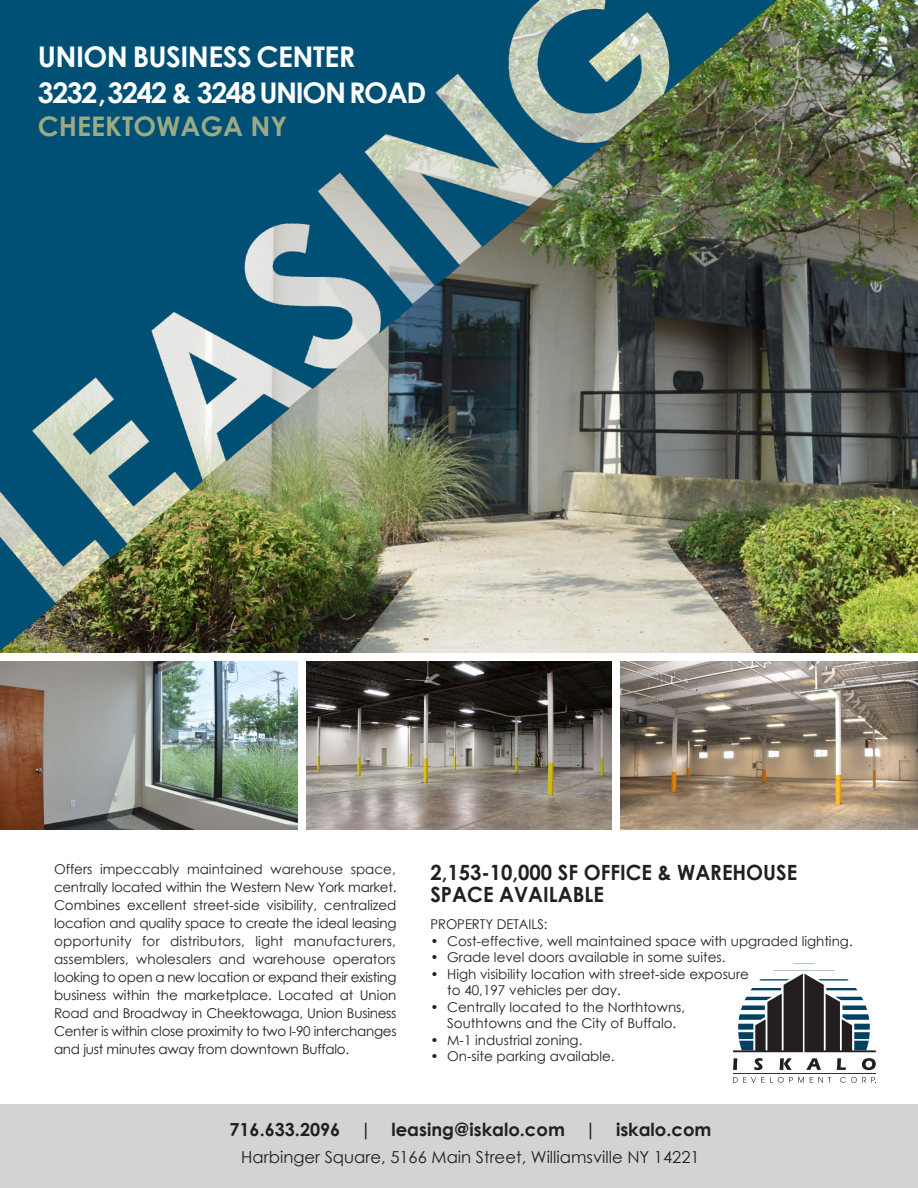
<style>
.page{position:relative;width:918px;height:1188px;background:#fff}
.page>*{position:absolute;margin:0;border:0;box-sizing:border-box;transform-origin:0 0}
.t1{font:700 28.5px/36px "Century Gothic";letter-spacing:-.02em;color:#fff}
.t2{font:700 27px "Century Gothic";color:#9aaa86}
.t3{font:700 21px/22.5px "Century Gothic";color:#231f20;scale:.96 1}
.t4{font:700 18px "Century Gothic";color:#231f20}
.t5{font:16.5px "Century Gothic";color:#231f20}
.t6{font:13.5px/18px "Century Gothic";color:#231f20;text-align:justify}
.t7{font:13.5px "Century Gothic";color:#231f20;scale:.96 1}
</style>
<div class="page">
<img style="left:0;top:716px;width:297px;height:113px">
<img style="left:621px;top:662px;width:297px;height:167px">
<img style="left:307px;top:716px;width:304px;height:113px">
<img style="left:777px;top:0;width:141px;height:652px">
<img style="left:0;top:661px;width:775px;height:55px">
<img style="left:0;top:0;width:777px;height:653px">
<div style="left:0;top:1104px;width:918px;height:84px;background:#d3d3d3"></div>
<hr style="left:733px;top:1073px;width:143px;height:1px;background:#004062">
<svg style="left:733px;top:1058px;width:4px;height:12px"></svg>
<svg style="left:754px;top:1058px;width:9px;height:12px"></svg>
<svg style="left:780px;top:1058px;width:12px;height:12px"></svg>
<svg style="left:806px;top:1058px;width:15px;height:12px"></svg>
<svg style="left:837px;top:1058px;width:9px;height:12px"></svg>
<svg style="left:862px;top:1058px;width:14px;height:12px"></svg>
<svg style="left:733px;top:1077px;width:31px;height:6px"></svg>
<svg style="left:770px;top:1077px;width:34px;height:6px"></svg>
<svg style="left:810px;top:1077px;width:21px;height:6px"></svg>
<svg style="left:840px;top:1077px;width:36px;height:6px"></svg>
<svg style="left:733px;top:970px;width:143px;height:82px"></svg>
<h1 class="t1" style="left:38px;top:37px;width:390px">UNION BUSINESS CENTER<br>3232,3242 &amp; 3248 UNIONROAD</h1>
<h2 class="t2" style="left:38px;top:105px;width:251px">CHEEKTOWAGA NY</h2>
<p class="t6" style="left:54px;top:860px;width:344px">Offers impeccably maintained warehouse space, centrally located within the Western New York market.<br>Combines excellent street-side visibility, centralized location and quality space to create the ideal leasing opportunity for distributors, light manufacturers, assemblers, wholesalers and warehouse operators looking to open a new location or expand their existing business within the marketplace. Located at Union Road and Broadway in Cheektowaga, Union Business Center is within close proximity to two I-90 interchanges and just minutes away from downtown Buffalo.</p>
<h3 class="t3" style="left:430px;top:860px;width:384px">2,153-10,000 SF OFFICE &amp; WAREHOUSE<br>SPACE AVAILABLE</h3>
<p class="t7" style="left:430px;top:915px;width:123px">PROPERTY DETAILS:</p>
<p class="t6" style="left:430px;top:932px;width:424px">• Cost-effective, well maintained space with upgraded lighting.</p>
<p class="t6" style="left:430px;top:948px;width:297px">• Grade level doors available in some suites.</p>
<p class="t6" style="left:447px;top:965px;width:303px;line-height:16.5px;text-indent:-17px">• High visibility location with street-side exposure to 40,197 vehicles per day.</p>
<p class="t6" style="left:430px;top:998px;width:256px;line-height:16.5px;text-align:center">• Centrally located to the Northtowns,<br>Southtowns and the City of Buffalo.</p>
<p class="t6" style="left:430px;top:1030px;width:154px">• M-1 industrial zoning.</p>
<p class="t6" style="left:430px;top:1047px;width:186px">• On-site parking available.</p>
<h3 class="t4" style="left:229px;top:1116px;width:483px">716.633.2096 | leasing@iskalo.com | iskalo.com</h3>
<p class="t5" style="left:241px;top:1146px;width:460px">Harbinger Square, 5166 Main Street, Williamsville NY 14221</p>
</div>
